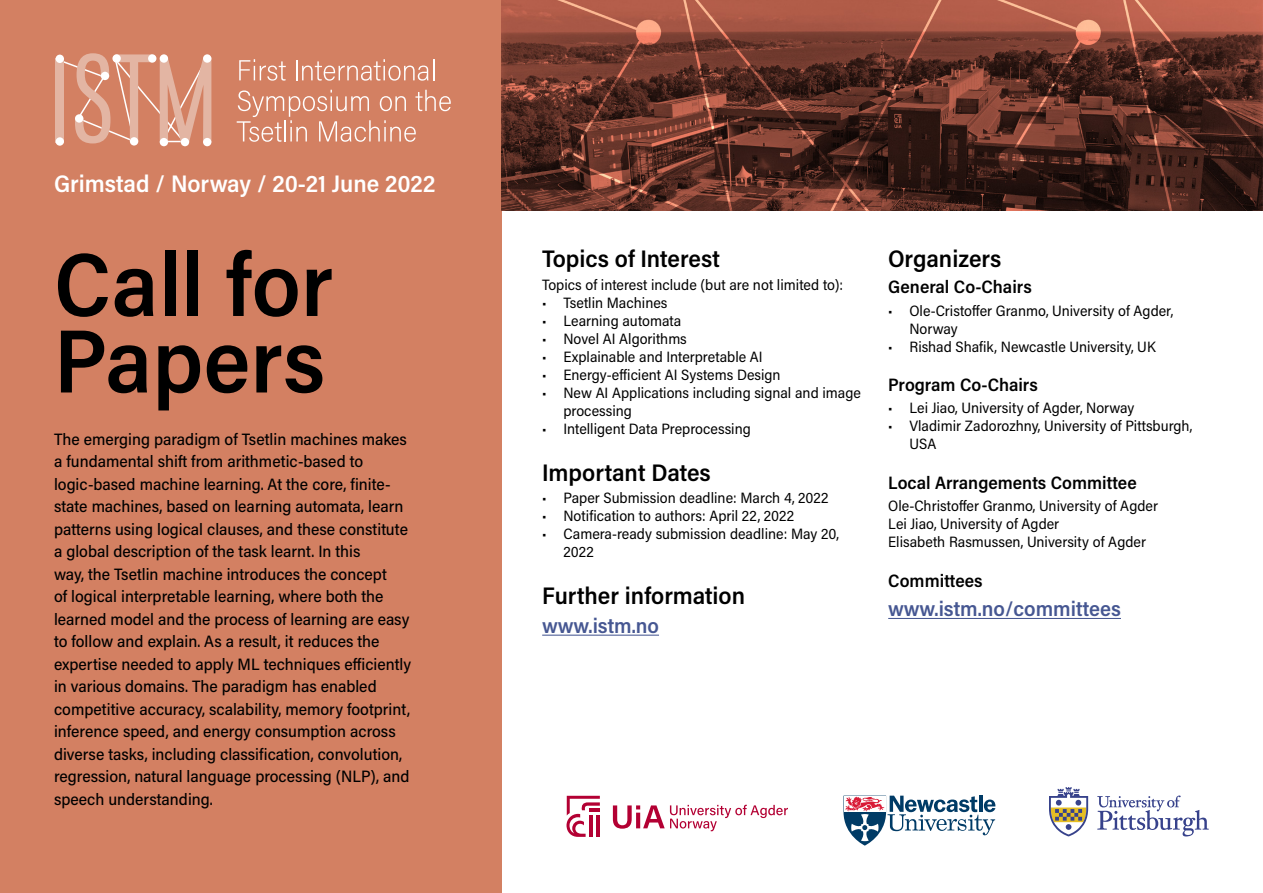
<style>
.page{position:relative;width:1263px;height:893px;background:#fff}
.page>*{position:absolute;margin:0;border:0;box-sizing:border-box;transform-origin:0 0}
.t1{font:600 90px/76.5px "Acumin Pro Semi Cond";color:#000}
.t2{font:600 24px "Acumin Pro Semi Cond";color:#000}
.t3{font:600 24px "Acumin Pro Semi Cond";color:#fff}
.t4{font:600 21px "Acumin Pro Semi Cond";color:#465792}
.t5{font:600 18px "Acumin Pro Semi Cond";color:#000}
.t6{font:500 16.5px/22.5px "Acumin Pro Semi Cond";color:#000}
.t7{font:15px/18px "Acumin Pro Semi Cond";color:#000}
</style>
<div class="page">
<div style="left:0;top:0;width:502px;height:893px;background:#d38062"></div>
<div style="left:56px;top:59px;width:8px;height:84px;background:#e3b5a3"></div>
<svg style="left:57px;top:53px;width:154px;height:91px"></svg>
<div style="left:56px;top:55px;width:8px;height:8px;background:#fff;border-radius:50%"></div>
<div style="left:56px;top:137px;width:8px;height:9px;background:#fff;border-radius:50%"></div>
<div style="left:75px;top:114px;width:8px;height:9px;background:#fff;border-radius:50%"></div>
<div style="left:101px;top:72px;width:8px;height:8px;background:#fff;border-radius:50%"></div>
<div style="left:130px;top:137px;width:8px;height:9px;background:#fff;border-radius:50%"></div>
<div style="left:112px;top:54px;width:9px;height:9px;background:#fff;border-radius:50%"></div>
<div style="left:148px;top:54px;width:8px;height:9px;background:#fff;border-radius:50%"></div>
<div style="left:160px;top:138px;width:8px;height:8px;background:#fff;border-radius:50%"></div>
<div style="left:181px;top:138px;width:8px;height:8px;background:#fff;border-radius:50%"></div>
<div style="left:203px;top:138px;width:8px;height:8px;background:#fff;border-radius:50%"></div>
<div style="left:203px;top:54px;width:8px;height:9px;background:#fff;border-radius:50%"></div>
<div style="left:160px;top:54px;width:8px;height:9px;background:#fff;border-radius:50%"></div>
<svg style="left:239px;top:59px;width:47px;height:22px"></svg>
<hr style="left:296px;top:60px;width:2px;height:20px;background:#fff">
<svg style="left:302px;top:59px;width:132px;height:22px"></svg>
<svg style="left:237px;top:90px;width:214px;height:52px"></svg>
<svg style="left:1097px;top:795px;width:112px;height:41px"></svg>
<svg style="left:1049px;top:787px;width:39px;height:49px"></svg>
<svg style="left:843px;top:796px;width:152px;height:50px"></svg>
<svg style="left:566px;top:796px;width:34px;height:41px"></svg>
<svg style="left:613px;top:805px;width:175px;height:26px"></svg>
<hr style="left:542px;top:635px;width:117px;height:1px;background:#465792">
<hr style="left:888px;top:618px;width:233px;height:1px;background:#465792">
<img style="left:502px;top:0;width:761px;height:210px">
<h2 class="t3" style="left:54px;top:167px;width:383px">Grimstad / Norway / 20-21 June 2022</h2>
<h1 class="t1" style="left:54px;top:242px;width:280px">Call for<br>Papers</h1>
<p class="t6" style="left:54px;top:427px;width:359px">The emerging paradigm of Tsetlin machines makes a fundamental shift from arithmetic-based to logic-based machine learning. At the core, finite&shy;state machines, based on learning automata, learn patterns using logical clauses, and these constitute a global description of the task learnt. In this<br>way, the Tsetlin machine introduces the concept<br>of logical interpretable learning, where both the learned model and the process of learning are easy to follow and explain. As a result, it reduces the expertise needed to apply ML techniques efficiently in various domains. The paradigm has enabled competitive accuracy, scalability, memory footprint, inference speed, and energy consumption across diverse tasks, including classification, convolution, regression, natural language processing (NLP), and speech understanding.</p>
<h2 class="t2" style="left:542px;top:242px;width:179px">Topics of Interest</h2>
<p class="t7" style="left:542px;top:275px;width:303px">Topics of interest include (but are not limited to):</p>
<p class="t7" style="left:542px;top:293px;width:127px">• Tsetlin Machines</p>
<p class="t7" style="left:542px;top:311px;width:141px">• Learning automata</p>
<p class="t7" style="left:542px;top:329px;width:146px">• Novel AI Algorithms</p>
<p class="t7" style="left:542px;top:347px;width:222px">• Explainable and Interpretable AI</p>
<p class="t7" style="left:542px;top:365px;width:240px">• Energy-efficient AI Systems Design</p>
<p class="t7" style="left:563px;top:383px;width:299px;text-indent:-21px">• New AI Applications including signal and image processing</p>
<p class="t7" style="left:542px;top:419px;width:210px">• Intelligent Data Preprocessing</p>
<h2 class="t2" style="left:542px;top:455px;width:170px">Important Dates</h2>
<p class="t7" style="left:542px;top:488px;width:288px">• Paper Submission deadline: March 4, 2022</p>
<p class="t7" style="left:542px;top:506px;width:253px">• Notification to authors: April 22, 2022</p>
<p class="t7" style="left:563px;top:524px;width:277px;text-indent:-21px">• Camera-ready submission deadline: May 20,<br>2022</p>
<h2 class="t2" style="left:542px;top:578px;width:204px">Further information</h2>
<p class="t4" style="left:542px;top:611px;width:118px">www.istm.no</p>
<h2 class="t2" style="left:888px;top:242px;width:115px">Organizers</h2>
<p class="t5" style="left:888px;top:274px;width:145px">General Co-Chairs</p>
<p class="t7" style="left:909px;top:301px;width:265px;text-indent:-21px">• Ole-Cristoffer Granmo, University of Agder,<br>Norway</p>
<p class="t7" style="left:888px;top:337px;width:269px">• Rishad Shafik, Newcastle University, UK</p>
<p class="t5" style="left:888px;top:372px;width:151px">Program Co-Chairs</p>
<p class="t7" style="left:888px;top:399px;width:248px">• Lei Jiao, University of Agder, Norway</p>
<p class="t7" style="left:909px;top:417px;width:284px;text-indent:-21px">• Vladimir Zadorozhny, University of Pittsburgh,<br>USA</p>
<p class="t5" style="left:888px;top:470px;width:250px">Local Arrangements Committee</p>
<p class="t7" style="left:888px;top:496px;width:271px">Ole-Christoffer Granmo, University of Agder<br>Lei Jiao, University of Agder<br>Elisabeth Rasmussen, University of Agder</p>
<p class="t5" style="left:888px;top:568px;width:96px">Committees</p>
<p class="t4" style="left:888px;top:594px;width:234px">www.istm.no/committees</p>
</div>
